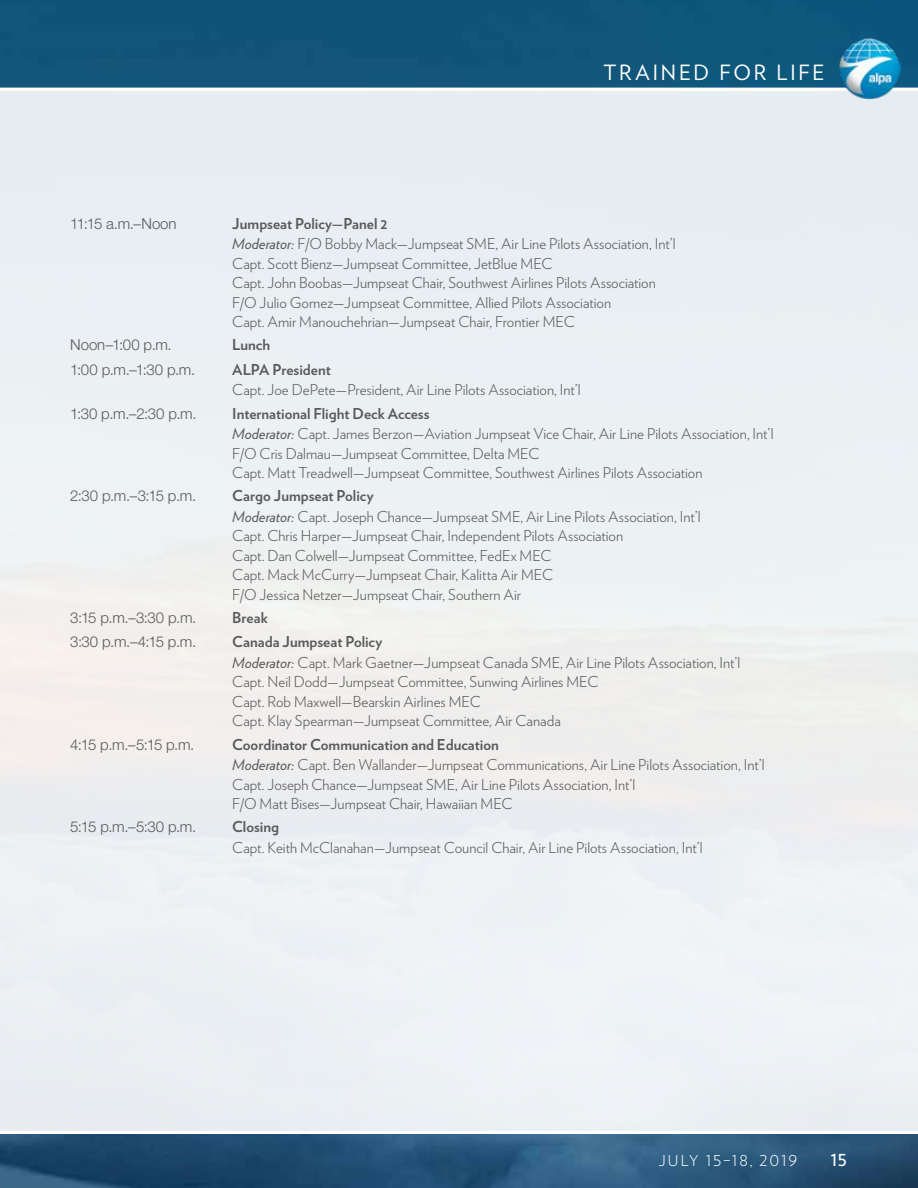
<style>
.page{position:relative;width:918px;height:1188px;background:#fff}
.page>*{position:absolute;margin:0;border:0;box-sizing:border-box;transform-origin:0 0}
.t1{font:21px "Verlag";letter-spacing:.135em;color:#fff}
.t2{font:300 15px/19.6px "Verlag";color:#58595b}
.t3{font:300 15px "Helvetica Neue LT Std";letter-spacing:-.005em;color:#58595b}
.t4{font:700 15px "Verlag";color:#58595b}
.t5{font:300 15px "Verlag";letter-spacing:.11em;color:#fff}
.s1{font-weight:700}
.s2{font-weight:400;font-style:italic}
</style>
<div class="page">
<img style="left:0;top:0;width:918px;height:1188px">
<div style="left:0;top:88px;width:918px;height:1046px;background:#ecf0f2"></div>
<img style="left:838px;top:38px;width:62px;height:62px">
<h1 class="t1" style="left:604px;top:57px;width:222px">TRAINED FOR LIFE</h1>
<p class="t3" style="left:70px;top:214px;width:108px">11:15 a.m.–Noon</p>
<p class="t2" style="left:232px;top:213px;width:445px"><span class="s1">Jumpseat Policy—Panel 2<br></span><span class="s2">Moderator:</span> F/O Bobby Mack—Jumpseat SME, Air Line Pilots Association, Int’l Capt. Scott Bienz—Jumpseat Committee, JetBlue MEC<br>Capt. John Boobas—Jumpseat Chair, Southwest Airlines Pilots Association F/O Julio Gomez—Jumpseat Committee, Allied Pilots Association<br>Capt. Amir Manouchehrian—Jumpseat Chair, Frontier MEC</p>
<p class="t3" style="left:70px;top:336px;width:103px">Noon–1:00 p.m.</p>
<p class="t4" style="left:232px;top:333px;width:39px">Lunch</p>
<p class="t3" style="left:70px;top:360px;width:127px">1:00 p.m.–1:30 p.m.</p>
<p class="t4" style="left:232px;top:358px;width:100px">ALPA President</p>
<p class="t2" style="left:232px;top:379px;width:350px">Capt. Joe DePete—President, Air Line Pilots Association, Int’l</p>
<p class="t3" style="left:70px;top:404px;width:128px">1:30 p.m.–2:30 p.m.</p>
<p class="t2" style="left:232px;top:403px;width:543px"><span class="s1">International Flight Deck Access<br></span><span class="s2">Moderator:</span> Capt. James Berzon—Aviation Jumpseat Vice Chair, Air Line Pilots Association, Int’l F/O Cris Dalmau—Jumpseat Committee, Delta MEC<br>Capt. Matt Treadwell—Jumpseat Committee, Southwest Airlines Pilots Association</p>
<p class="t3" style="left:70px;top:487px;width:128px">2:30 p.m.–3:15 p.m.</p>
<p class="t2" style="left:232px;top:485px;width:470px"><span class="s1">Cargo Jumpseat Policy<br></span><span class="s2">Moderator:</span> Capt. Joseph Chance—Jumpseat SME, Air Line Pilots Association, Int’l Capt. Chris Harper—Jumpseat Chair, Independent Pilots Association<br>Capt. Dan Colwell—Jumpseat Committee, FedEx MEC<br>Capt. Mack McCurry—Jumpseat Chair, Kalitta Air MEC<br>F/O Jessica Netzer—Jumpseat Chair, Southern Air</p>
<p class="t3" style="left:70px;top:609px;width:128px">3:15 p.m.–3:30 p.m.</p>
<p class="t4" style="left:232px;top:606px;width:37px">Break</p>
<p class="t3" style="left:70px;top:633px;width:128px">3:30 p.m.–4:15 p.m.</p>
<p class="t2" style="left:232px;top:631px;width:510px"><span class="s1">Canada Jumpseat Policy<br></span><span class="s2">Moderator:</span> Capt. Mark Gaetner—Jumpseat Canada SME, Air Line Pilots Association, Int’l Capt. Neil Dodd—Jumpseat Committee, Sunwing Airlines MEC<br>Capt. Rob Maxwell—Bearskin Airlines MEC<br>Capt. Klay Spearman—Jumpseat Committee, Air Canada</p>
<p class="t3" style="left:70px;top:735px;width:126px">4:15 p.m.–5:15 p.m.</p>
<p class="t2" style="left:232px;top:733px;width:534px"><span class="s1">Coordinator Communication and Education<br></span><span class="s2">Moderator:</span> Capt. Ben Wallander—Jumpseat Communications, Air Line Pilots Association, Int’l Capt. Joseph Chance—Jumpseat SME, Air Line Pilots Association, Int’l<br>F/O Matt Bises—Jumpseat Chair, Hawaiian MEC</p>
<p class="t3" style="left:70px;top:818px;width:128px">5:15 p.m.–5:30 p.m.</p>
<p class="t4" style="left:232px;top:815px;width:48px">Closing</p>
<p class="t2" style="left:232px;top:837px;width:472px">Capt. Keith McClanahan—Jumpseat Council Chair, Air Line Pilots Association, Int’l</p>
<p class="t5" style="left:659px;top:1150px;width:140px">JULY 15–18, 2019</p>
<h1 class="t1" style="left:831px;top:1143px;width:18px">15</h1>
</div>
